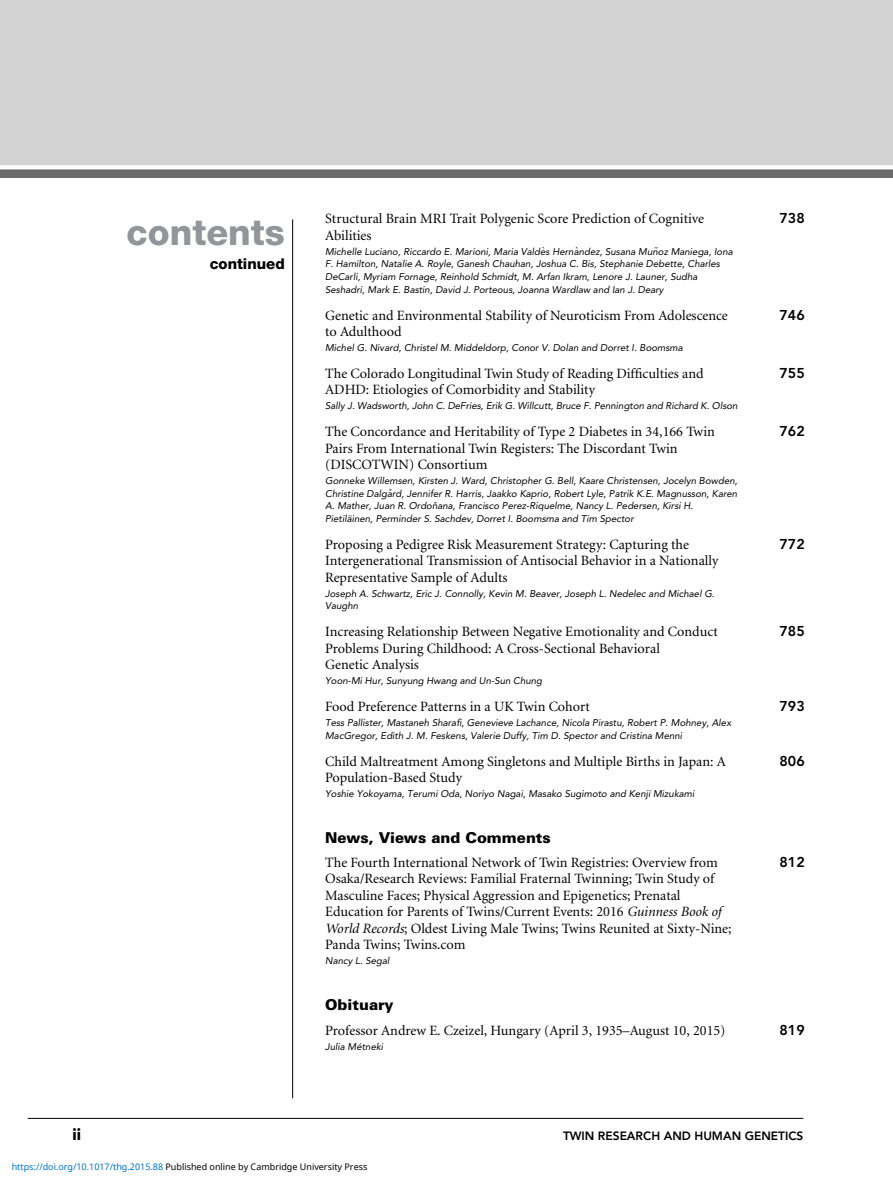
<style>
.page{position:relative;width:893px;height:1191px;background:#fff}
.page>*{position:absolute;margin:0;border:0;box-sizing:border-box;transform-origin:0 0}
.t1{font:800 35.85px "Helvetica Neue";color:#939598}
.t2{font:900 16.5px "Avenir";color:#000}
.t3{font:900 15px "Univers";color:#000}
.t4{font:800 15px "Helvetica Neue";color:#000}
.t5{font:14.25px/16.5px "Minion";color:#000}
.t6{font:800 14.25px "Avenir";color:#000}
.t7{font:800 12px "Avenir";color:#000}
.t8{font:9.75px/12.8px "Avenir";color:#000}
.t9{font:9px "Noto Sans";color:#000}
.s1{font-style:italic}
.s2{color:#0172cf}
</style>
<div class="page">
<hr style="left:292px;top:219px;width:1px;height:879px;background:#000">
<hr style="left:28px;top:1118px;width:775px;height:1px;background:#000">
<h1 class="t1" style="left:127px;top:219px;width:160px">contents</h1>
<p class="t4" style="left:210px;top:258px;width:76px">continued</p>
<p class="t5" style="left:325px;top:212px;width:380px">Structural Brain MRI Trait Polygenic Score Prediction of Cognitive<br>Abilities</p>
<p class="t6" style="left:779px;top:212px;width:27px">738</p>
<p class="t8" style="left:325px;top:246px;width:410px">Michelle Luciano, Riccardo E. Marioni, Maria Valdes Hernandez, Susana Munoz Maniega, Iona</p>
<p class="t8" style="left:542px;top:245px;width:5px">`</p>
<p class="t8" style="left:575px;top:245px;width:5px">`</p>
<p class="t8" style="left:325px;top:245px;width:398px;text-indent:329px">˜<br>F. Hamilton, Natalie A. Royle, Ganesh Chauhan, Joshua C. Bis, Stephanie Debette, Charles DeCarli, Myriam Fornage, Reinhold Schmidt, M. Arfan Ikram, Lenore J. Launer, Sudha Seshadri, Mark E. Bastin, David J. Porteous, Joanna Wardlaw and Ian J. Deary</p>
<p class="t5" style="left:325px;top:308px;width:404px">Genetic and Environmental Stability of Neuroticism From Adolescence to Adulthood</p>
<p class="t6" style="left:779px;top:309px;width:27px">746</p>
<p class="t8" style="left:325px;top:342px;width:361px">Michel G. Nivard, Christel M. Middeldorp, Conor V. Dolan and Dorret I. Boomsma</p>
<p class="t5" style="left:325px;top:366px;width:380px">The Colorado Longitudinal Twin Study of Reading Difficulties and<br>ADHD: Etiologies of Comorbidity and Stability</p>
<p class="t6" style="left:779px;top:367px;width:27px">755</p>
<p class="t8" style="left:325px;top:400px;width:415px">Sally J. Wadsworth, John C. DeFries, Erik G. Willcutt, Bruce F. Pennington and Richard K. Olson</p>
<p class="t5" style="left:325px;top:424px;width:391px">The Concordance and Heritability of Type 2 Diabetes in 34,166 Twin<br>Pairs From International Twin Registers: The Discordant Twin (DISCOTWIN) Consortium</p>
<p class="t6" style="left:779px;top:425px;width:27px">762</p>
<p class="t8" style="left:325px;top:475px;width:415px">Gonneke Willemsen, Kirsten J. Ward, Christopher G. Bell, Kaare Christensen, Jocelyn Bowden,<br>Christine Dalgard, Jennifer R. Harris, Jaakko Kaprio, Robert Lyle, Patrik K.E. Magnusson, Karen</p>
<p class="t8" style="left:325px;top:487px;width:371px;text-indent:63px">˚<br>A. Mather, Juan R. Ordonana, Francisco Perez-Riquelme, Nancy L. Pedersen, Kirsi H.</p>
<p class="t8" style="left:325px;top:500px;width:311px;text-indent:108px">ˇ<br>Pietilainen, Perminder S. Sachdev, Dorret I. Boomsma and Tim Spector</p>
<p class="t8" style="left:348px;top:513px;width:4px">¨</p>
<p class="t5" style="left:325px;top:537px;width:395px">Proposing a Pedigree Risk Measurement Strategy: Capturing the<br>Intergenerational Transmission of Antisocial Behavior in a Nationally<br>Representative Sample of Adults</p>
<p class="t6" style="left:779px;top:538px;width:27px">772</p>
<p class="t8" style="left:325px;top:588px;width:392px">Joseph A. Schwartz, Eric J. Connolly, Kevin M. Beaver, Joseph L. Nedelec and Michael G.<br>Vaughn</p>
<p class="t5" style="left:325px;top:625px;width:394px">Increasing Relationship Between Negative Emotionality and Conduct<br>Problems During Childhood: A Cross-Sectional Behavioral<br>Genetic Analysis</p>
<p class="t6" style="left:779px;top:626px;width:27px">785</p>
<p class="t8" style="left:325px;top:675px;width:220px">Yoon-Mi Hur, Sunyung Hwang and Un-Sun Chung</p>
<p class="t5" style="left:325px;top:699px;width:266px">Food Preference Patterns in a UK Twin Cohort</p>
<p class="t6" style="left:779px;top:700px;width:27px">793</p>
<p class="t8" style="left:325px;top:717px;width:409px">Tess Pallister, Mastaneh Sharafi, Genevieve Lachance, Nicola Pirastu, Robert P. Mohney, Alex<br>MacGregor, Edith J. M. Feskens, Valerie Duffy, Tim D. Spector and Cristina Menni</p>
<p class="t5" style="left:325px;top:754px;width:402px">Child Maltreatment Among Singletons and Multiple Births in Japan: A<br>Population-Based Study</p>
<p class="t6" style="left:779px;top:755px;width:27px">806</p>
<p class="t8" style="left:325px;top:788px;width:372px">Yoshie Yokoyama, Terumi Oda, Noriyo Nagai, Masako Sugimoto and Kenji Mizukami</p>
<p class="t3" style="left:325px;top:832px;width:227px">News, Views and Comments</p>
<p class="t5" style="left:325px;top:855px;width:408px">The Fourth International Network of Twin Registries: Overview from Osaka/Research Reviews: Familial Fraternal Twinning; Twin Study of Masculine Faces; Physical Aggression and Epigenetics; Prenatal Education for Parents of Twins/Current Events: 2016 <span class="s1">Guinness Book of World Records</span>; Oldest Living Male Twins; Twins Reunited at Sixty-Nine; Panda Twins; Twins.com</p>
<p class="t6" style="left:779px;top:856px;width:27px">812</p>
<p class="t8" style="left:325px;top:955px;width:67px">Nancy L. Segal</p>
<p class="t3" style="left:325px;top:999px;width:70px">Obituary</p>
<p class="t5" style="left:325px;top:1023px;width:402px">Professor Andrew E. Czeizel, Hungary (April 3, 1935–August 10, 2015)</p>
<p class="t6" style="left:779px;top:1024px;width:27px">819</p>
<p class="t8" style="left:325px;top:1041px;width:61px">Julia Metneki</p>
<p class="t8" style="left:358px;top:1041px;width:4px">´</p>
<p class="t2" style="left:73px;top:1127px;width:10px">ii</p>
<p class="t7" style="left:563px;top:1130px;width:242px">TWIN RESEARCH AND HUMAN GENETICS</p>
<p class="t9" style="left:12px;top:1160px;width:357px"><span class="s2">https://doi.org/10.1017/thg.2015.88</span> Published online by Cambridge University Press</p>
</div>
